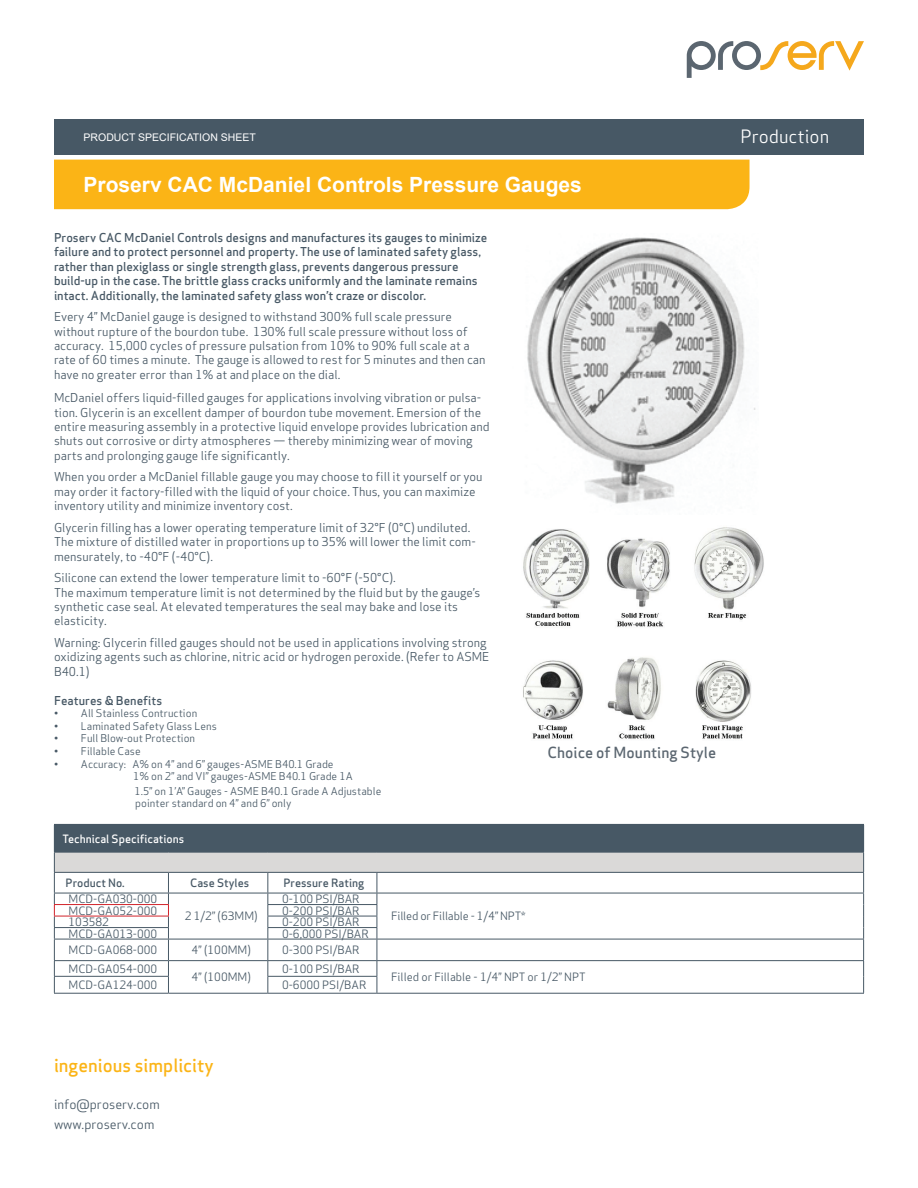
<style>
.page{position:relative;width:918px;height:1188px;background:#fff}
.page>*{position:absolute;margin:0;border:0;box-sizing:border-box;transform-origin:0 0}
.t1{font:700 21px "Arial";color:#fff}
.t2{font:500 18px "Apex Sans";color:#fbb416}
.t3{font:18px "Apex Sans";color:#fff}
.t4{font:500 15px "Apex Sans";color:#5b6670}
.t5{font:12.75px/19.5px "Apex Sans";color:#475865}
.t6{font:12px/14.4px "Apex Sans";color:#475865}
.t7{font:500 12px/14.4px "Apex Sans";color:#475865}
.t8{font:11.25px "Apex Sans";color:#475865}
.t9{font:500 11.25px "Apex Sans";color:#475865}
.t10{font:500 11.25px "Apex Sans";color:#fff}
.t11{font:10.5px/12.6px "Apex Sans";color:#475865}
.t12{font:10.5px "Arial";color:#fff}
</style>
<div class="page">
<div style="left:54px;top:119px;width:810px;height:35px;background:#475865"></div>
<div style="left:54px;top:824px;width:810px;height:28px;background:#475865"></div>
<div style="left:54px;top:852px;width:810px;height:20px;background:#dad9d8"></div>
<hr style="left:54px;top:852px;width:114px;height:1px;background:#475865">
<hr style="left:168px;top:852px;width:100px;height:1px;background:#475865">
<hr style="left:268px;top:852px;width:109px;height:1px;background:#475865">
<hr style="left:377px;top:852px;width:487px;height:1px;background:#475865">
<hr style="left:54px;top:872px;width:114px;height:1px;background:#475865">
<hr style="left:168px;top:872px;width:100px;height:1px;background:#475865">
<hr style="left:268px;top:872px;width:109px;height:1px;background:#475865">
<hr style="left:377px;top:872px;width:487px;height:1px;background:#475865">
<hr style="left:54px;top:893px;width:114px;height:1px;background:#475865">
<hr style="left:168px;top:893px;width:100px;height:1px;background:#475865">
<hr style="left:268px;top:893px;width:109px;height:1px;background:#475865">
<hr style="left:377px;top:893px;width:487px;height:1px;background:#475865">
<hr style="left:267px;top:904px;width:110px;height:1px;background:#475865">
<hr style="left:267px;top:916px;width:110px;height:1px;background:#475865">
<hr style="left:54px;top:927px;width:115px;height:1px;background:#475865">
<hr style="left:267px;top:927px;width:110px;height:1px;background:#475865">
<hr style="left:54px;top:939px;width:114px;height:1px;background:#475865">
<hr style="left:168px;top:939px;width:100px;height:1px;background:#475865">
<hr style="left:268px;top:939px;width:109px;height:1px;background:#475865">
<hr style="left:377px;top:939px;width:487px;height:1px;background:#475865">
<hr style="left:54px;top:960px;width:114px;height:1px;background:#475865">
<hr style="left:168px;top:960px;width:100px;height:1px;background:#475865">
<hr style="left:268px;top:960px;width:109px;height:1px;background:#475865">
<hr style="left:377px;top:960px;width:487px;height:1px;background:#475865">
<hr style="left:54px;top:976px;width:115px;height:1px;background:#475865">
<hr style="left:267px;top:976px;width:110px;height:1px;background:#475865">
<svg style="left:267px;top:873px;width:1px;height:120px"></svg>
<svg style="left:377px;top:873px;width:1px;height:120px"></svg>
<svg style="left:863px;top:852px;width:1px;height:141px"></svg>
<hr style="left:54px;top:993px;width:114px;height:1px;background:#475865">
<hr style="left:168px;top:993px;width:100px;height:1px;background:#475865">
<hr style="left:268px;top:993px;width:109px;height:1px;background:#475865">
<hr style="left:377px;top:993px;width:487px;height:1px;background:#475865">
<hr style="left:54px;top:904px;width:115px;height:1px;background:#d1232a">
<svg style="left:54px;top:852px;width:1px;height:141px"></svg>
<svg style="left:168px;top:873px;width:1px;height:120px"></svg>
<hr style="left:54px;top:916px;width:115px;height:1px;background:#d1232a">
<svg style="left:687px;top:41px;width:177px;height:37px"></svg>
<div style="left:54px;top:160px;width:696px;height:49px;background:#fbb416"></div>
<img style="left:527px;top:237px;width:229px;height:267px">
<img style="left:523px;top:527px;width:241px;height:212px">
<p class="t12" style="left:84px;top:130px;width:174px">PRODUCT SPECIFICATION SHEET</p>
<h1 class="t1" style="left:84px;top:170px;width:500px">Proserv CAC McDaniel Controls Pressure Gauges</h1>
<p class="t7" style="left:54px;top:229px;width:435px">Proserv CAC McDaniel Controls designs and manufactures its gauges to minimize failure and to protect personnel and property. The use of laminated safety glass, rather than plexiglass or single strength glass, prevents dangerous pressure build-up in the case. The brittle glass cracks uniformly and the laminate remains intact. Additionally, the laminated safety glass won’t craze or discolor.</p>
<p class="t6" style="left:54px;top:308px;width:433px">Every 4” McDaniel gauge is designed to withstand 300% full scale pressure without rupture of the bourdon tube. 130% full scale pressure without loss of accuracy. 15,000 cycles of pressure pulsation from 10% to 90% full scale at a rate of 60 times a minute. The gauge is allowed to rest for 5 minutes and then can have no greater error than 1% at and place on the dial.</p>
<p class="t6" style="left:54px;top:389px;width:437px">McDaniel offers liquid-filled gauges for applications involving vibration or pulsa&shy;tion. Glycerin is an excellent damper of bourdon tube movement. Emersion of the entire measuring assembly in a protective liquid envelope provides lubrication and shuts out corrosive or dirty atmospheres — thereby minimizing wear of moving parts and prolonging gauge life significantly.</p>
<p class="t6" style="left:54px;top:469px;width:430px">When you order a McDaniel fillable gauge you may choose to fill it yourself or you may order it factory-filled with the liquid of your choice. Thus, you can maximize inventory utility and minimize inventory cost.</p>
<p class="t6" style="left:54px;top:519px;width:423px">Glycerin filling has a lower operating temperature limit of 32°F (0°C) undiluted.<br>The mixture of distilled water in proportions up to 35% will lower the limit com&shy;mensurately, to -40°F (-40°C).</p>
<p class="t6" style="left:54px;top:569px;width:428px">Silicone can extend the lower temperature limit to -60°F (-50°C).<br>The maximum temperature limit is not determined by the fluid but by the gauge’s synthetic case seal. At elevated temperatures the seal may bake and lose its elasticity.</p>
<p class="t6" style="left:54px;top:634px;width:437px">Warning: Glycerin filled gauges should not be used in applications involving strong oxidizing agents such as chlorine, nitric acid or hydrogen peroxide. (Refer to ASME<br>B40.1)</p>
<p class="t7" style="left:54px;top:691px;width:110px">Features &amp; Benefits</p>
<p class="t11" style="left:54px;top:706px;width:145px">• All Stainless Contruction</p>
<p class="t11" style="left:54px;top:719px;width:164px">• Laminated Safety Glass Lens</p>
<p class="t11" style="left:54px;top:731px;width:143px">• Full Blow-out Protection</p>
<p class="t11" style="left:54px;top:744px;width:88px">• Fillable Case</p>
<p class="t11" style="left:133px;top:756px;width:221px;text-indent:-79px">• Accuracy: A% on 4” and 6” gauges-ASME B40.1 Grade<br>1% on 2” and VI” gauges-ASME B40.1 Grade 1A</p>
<p class="t11" style="left:134px;top:783px;width:248px">1.5” on 1’A” Gauges - ASME B40.1 Grade A Adjustable pointer standard on 4” and 6” only</p>
<p class="t4" style="left:548px;top:739px;width:170px">Choice of Mounting Style</p>
<p class="t10" style="left:62px;top:828px;width:123px">Technical Specifications</p>
<p class="t9" style="left:66px;top:873px;width:61px">Product No.</p>
<p class="t9" style="left:190px;top:873px;width:61px">Case Styles</p>
<p class="t9" style="left:284px;top:873px;width:82px">Pressure Rating</p>
<p class="t8" style="left:69px;top:890px;width:90px">MCD-GA030-000</p>
<p class="t8" style="left:185px;top:907px;width:75px">2 1/2” (63MM)</p>
<p class="t8" style="left:282px;top:890px;width:79px">0-100 PSI/BAR</p>
<p class="t8" style="left:69px;top:901px;width:90px">MCD-GA052-000</p>
<p class="t8" style="left:282px;top:901px;width:79px">0-200 PSI/BAR</p>
<p class="t8" style="left:69px;top:913px;width:42px">103582</p>
<p class="t8" style="left:282px;top:913px;width:79px">0-200 PSI/BAR</p>
<p class="t8" style="left:69px;top:924px;width:90px">MCD-GA013-000</p>
<p class="t8" style="left:282px;top:924px;width:88px">0-6,000 PSI/BAR</p>
<p class="t8" style="left:69px;top:941px;width:90px">MCD-GA068-000</p>
<p class="t8" style="left:192px;top:941px;width:61px">4” (100MM)</p>
<p class="t8" style="left:282px;top:941px;width:79px">0-300 PSI/BAR</p>
<p class="t8" style="left:69px;top:959px;width:90px">MCD-GA054-000</p>
<p class="t8" style="left:192px;top:968px;width:61px">4” (100MM)</p>
<p class="t8" style="left:282px;top:959px;width:79px">0-100 PSI/BAR</p>
<p class="t8" style="left:69px;top:976px;width:90px">MCD-GA124-000</p>
<p class="t8" style="left:282px;top:976px;width:86px">0-6000 PSI/BAR</p>
<p class="t8" style="left:391px;top:907px;width:136px">Filled or Fillable - 1/4” NPT*</p>
<p class="t8" style="left:391px;top:968px;width:196px">Filled or Fillable - 1/4” NPT or 1/2” NPT</p>
<h2 class="t2" style="left:54px;top:1049px;width:161px">ingenious simplicity</h2>
<p class="t5" style="left:54px;top:1094px;width:107px">info@proserv.com www.proserv.com</p>
<h2 class="t3" style="left:741px;top:122px;width:90px">Production</h2>
</div>
